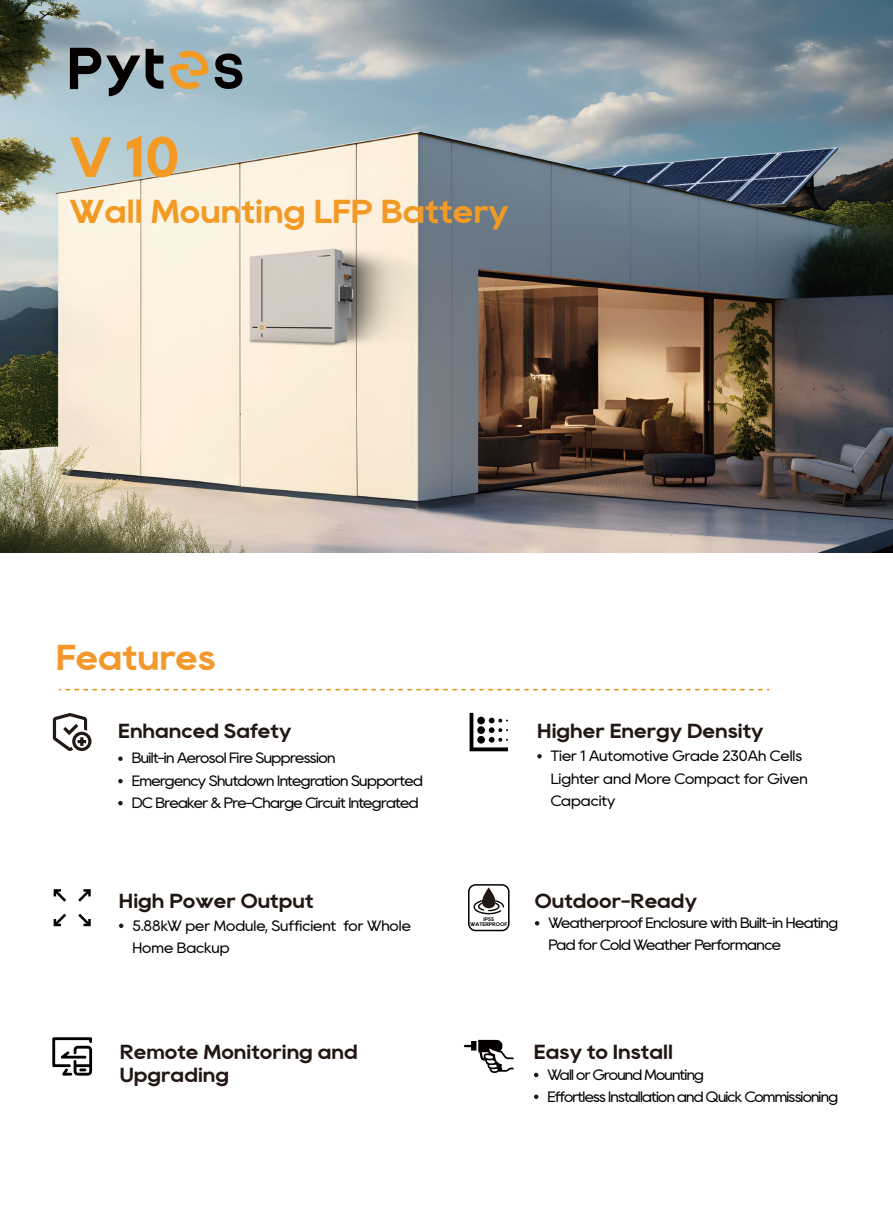
<style>
.page{position:relative;width:893px;height:1212px;background:#fff}
.page>*{position:absolute;margin:0;border:0;box-sizing:border-box;transform-origin:0 0}
.t1{font:700 56.7px "Rany";color:#f39a24}
.t2{font:700 36px "Rany";color:#f3982a}
.t3{font:700 33.15px "Rany";color:#f39a24}
.t4{font:700 20.4px/22px "Rany";color:#231714}
.t5{font:15px/22.5px "Rany";letter-spacing:-.035em;color:#040000}
.t6{font:15px/22.5px "Rany";color:#040000}
.t7{font:700 5.1px/4.8px "Rany";color:#040000;text-align:center}
</style>
<div class="page">
<img style="left:0;top:0;width:893px;height:552px">
<svg style="left:70px;top:48px;width:70px;height:48px;background:#6c777d"></svg>
<svg style="left:215px;top:53px;width:27px;height:36px"></svg>
<svg style="left:146px;top:49px;width:17px;height:40px"></svg>
<svg style="left:170px;top:51px;width:38px;height:38px"></svg>
<svg style="left:59px;top:689px;width:710px;height:1px"></svg>
<svg style="left:118px;top:756px;width:5px;height:5px"></svg>
<svg style="left:118px;top:779px;width:5px;height:4px"></svg>
<svg style="left:118px;top:801px;width:5px;height:4px"></svg>
<svg style="left:537px;top:754px;width:5px;height:4px"></svg>
<svg style="left:119px;top:923px;width:4px;height:5px"></svg>
<svg style="left:535px;top:921px;width:4px;height:4px"></svg>
<svg style="left:534px;top:1073px;width:4px;height:4px"></svg>
<svg style="left:534px;top:1094px;width:4px;height:5px"></svg>
<svg style="left:52px;top:1037px;width:40px;height:38px"></svg>
<svg style="left:72px;top:732px;width:19px;height:19px"></svg>
<svg style="left:53px;top:713px;width:34px;height:38px"></svg>
<svg style="left:470px;top:713px;width:38px;height:38px"></svg>
<div style="left:477px;top:736px;width:8px;height:7px;background:#040000;border-radius:50%"></div>
<svg style="left:54px;top:889px;width:12px;height:13px"></svg>
<svg style="left:78px;top:889px;width:13px;height:13px"></svg>
<svg style="left:78px;top:914px;width:13px;height:12px"></svg>
<svg style="left:54px;top:914px;width:12px;height:12px"></svg>
<div style="left:468px;top:884px;width:42px;height:47px;border:2px solid #040000;border-radius:7px"></div>
<svg style="left:473px;top:887px;width:31px;height:28px"></svg>
<svg style="left:464px;top:1040px;width:50px;height:33px"></svg>
<h1 class="t1" style="left:70px;top:129px;width:112px">V 10</h1>
<h3 class="t3" style="left:70px;top:195px;width:440px">Wall Mounting LFP Battery</h3>
<h2 class="t2" style="left:56px;top:639px;width:161px">Features</h2>
<h3 class="t4" style="left:118px;top:720px;width:175px">Enhanced Safety</h3>
<p class="t5" style="left:132px;top:747px;width:293px">Built-in Aerosol Fire Suppression<br>Emergency Shutdown Integration Supported<br>DC Breaker &amp; Pre-Charge Circuit Integrated</p>
<h3 class="t4" style="left:119px;top:890px;width:196px">High Power Output</h3>
<p class="t6" style="left:132px;top:915px;width:280px">5.88kW per Module, Sufficient for Whole<br>Home Backup</p>
<h3 class="t4" style="left:120px;top:1042px;width:240px">Remote Monitoring and<br>Upgrading</h3>
<h3 class="t4" style="left:537px;top:720px;width:228px">Higher Energy Density</h3>
<p class="t6" style="left:551px;top:745px;width:258px">Tier 1 Automotive Grade 230Ah Cells<br>Lighter and More Compact for Given<br>Capacity</p>
<p class="t7" style="left:470px;top:917px;width:39px">IP55<br>WATERPROOF</p>
<h3 class="t4" style="left:535px;top:890px;width:164px">Outdoor-Ready</h3>
<p class="t5" style="left:548px;top:912px;width:291px">Weatherproof Enclosure with Built-in Heating<br>Pad for Cold Weather Performance</p>
<h3 class="t4" style="left:534px;top:1042px;width:140px">Easy to Install</h3>
<p class="t5" style="left:547px;top:1064px;width:292px">Wall or Ground Mounting<br>Effortless Installation and Quick Commissioning</p>
</div>
